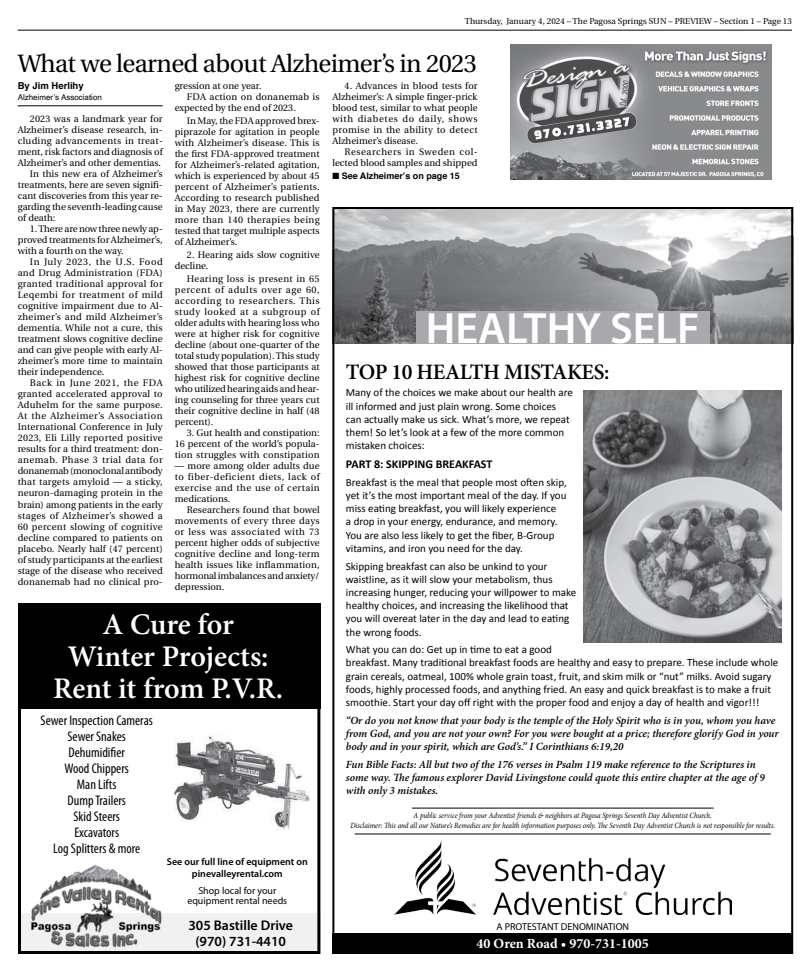
<style>
.page{position:relative;width:810px;height:972px;background:#fff}
.page>*{position:absolute;margin:0;border:0;box-sizing:border-box;transform-origin:0 0}
.t1{font:600 44px "Myriad Pro";color:#fff}
.t2{font:600 30px/32px "Minion Pro";letter-spacing:-.01em;color:#fff;text-align:center}
.t3{font:25px "Utopia";letter-spacing:-.025em;color:#000}
.t4{font:600 22px "Minion Pro";letter-spacing:-.02em;color:#000}
.t5{font:condensed 14px/16px "Myriad Pro";color:#000;text-align:center}
.t6{font:600 14px/16.8px "Myriad Pro";color:#000;text-align:center}
.t7{font:700 14px "Minion Pro";color:#fff}
.t8{font:700 12px "Calibri";color:#000}
.t9{font:11px/13.2px "Calibri";color:#000}
.t10{font:italic 600 11px/13.2px "Minion Pro";letter-spacing:-.005em;color:#000}
.t11{font:10px/10px "Myriad Pro";color:#000;text-align:center}
.t12{font:600 10px/12px "Myriad Pro";color:#000;text-align:center}
.t13{font:9.5px/11px "Utopia";color:#000;text-align:justify}
.t14{font:9.5px "Utopia";letter-spacing:.03em;color:#000}
.t15{font:700 9.5px "Helvetica";color:#000}
.t16{font:700 9px "Helvetica";color:#000}
.t17{font:8.5px "Utopia";color:#000}
.t18{font:italic 8px/9.6px "Minion Pro";letter-spacing:-.01em;color:#000;text-align:center;scale:.9 1}
.t19{font:8px "Helvetica";color:#000}
</style>
<div class="page">
<hr style="left:18px;top:30px;width:774px;height:1px;background:#000">
<img style="left:510px;top:45px;width:261px;height:135px">
<hr style="left:18px;top:106px;width:145px;height:1px;background:#000">
<div style="left:18px;top:913px;width:302px;height:41px;background:#f1f1f2"></div>
<div style="left:18px;top:603px;width:302px;height:351px;border:3px solid #000"></div>
<div style="left:18px;top:603px;width:302px;height:106px;background:#000"></div>
<img style="left:31px;top:865px;width:131px;height:83px">
<img style="left:175px;top:734px;width:134px;height:97px">
<img style="left:335px;top:210px;width:455px;height:134px">
<div style="left:332px;top:933px;width:461px;height:21px;background:#000"></div>
<div style="left:332px;top:207px;width:461px;height:747px;border:2px solid #000"></div>
<img style="left:395px;top:840px;width:337px;height:74px">
<hr style="left:355px;top:834px;width:416px;height:1px;background:#000">
<hr style="left:412px;top:808px;width:302px;height:1px;background:#000">
<div style="left:416px;top:311px;width:294px;height:33px;background:#a7a9ac"></div>
<img style="left:584px;top:391px;width:198px;height:252px">
<p class="t17" style="left:465px;top:17px;width:329px">Thursday, January 4, 2024 – The Pagosa Springs SUN – PREVIEW – Section 1 – Page 13</p>
<h3 class="t3" style="left:18px;top:50px;width:461px">What we learned about Alzheimer’s in 2023</h3>
<p class="t15" style="left:18px;top:77px;width:67px">By Jim Herlihy</p>
<p class="t19" style="left:18px;top:91px;width:86px">Alzheimer’s Association</p>
<p class="t13" style="left:30px;top:114px;width:134px">2023 was a landmark year for</p>
<p class="t13" style="left:18px;top:125px;width:146px">Alzheimer’s disease research, in-</p>
<p class="t14" style="left:18px;top:136px;width:147px">cluding advancements in treat-</p>
<p class="t13" style="left:18px;top:147px;width:146px">ment, risk factors and diagnosis of</p>
<p class="t13" style="left:18px;top:158px;width:145px">Alzheimer’s and other dementias.</p>
<p class="t13" style="left:30px;top:169px;width:134px">In this new era of Alzheimer’s</p>
<p class="t13" style="left:18px;top:180px;width:146px">treatments, here are seven signifi-</p>
<p class="t13" style="left:18px;top:191px;width:146px">cant discoveries from this year re-</p>
<p class="t13" style="left:18px;top:202px;width:146px">garding the seventh-leading cause</p>
<p class="t13" style="left:18px;top:213px;width:39px">of death:</p>
<p class="t13" style="left:18px;top:224px;width:146px;text-indent:12px">1. There are now three newly ap&shy;proved treatments for Alzheimer’s, with a fourth on the way.</p>
<p class="t13" style="left:18px;top:257px;width:147px;text-indent:12px">In July 2023, the U.S. Food and Drug Administration (FDA) granted traditional approval for Leqembi for treatment of mild cognitive impairment due to Al&shy;zheimer’s and mild Alzheimer’s dementia. While not a cure, this treatment slows cognitive decline and can give people with early Al&shy;zheimer’s more time to maintain their independence.</p>
<p class="t13" style="left:18px;top:378px;width:147px;text-indent:12px">Back in June 2021, the FDA granted accelerated approval to Aduhelm for the same purpose.<br>At the Alzheimer’s Association International Conference in July 2023, Eli Lilly reported positive results for a third treatment: don&shy;anemab. Phase 3 trial data for donanemab (monoclonal antibody that targets amyloid — a sticky, neuron-damaging protein in the brain) among patients in the early stages of Alzheimer’s showed a 60 percent slowing of cognitive decline compared to patients on placebo. Nearly half (47 percent) of study participants at the earliest stage of the disease who received donanemab had no clinical pro-</p>
<p class="t13" style="left:332px;top:81px;width:147px;text-indent:12px">4. Advances in blood tests for Alzheimer’s: A simple finger-prick blood test, similar to what people with diabetes do daily, shows promise in the ability to detect Alzheimer’s disease.</p>
<p class="t13" style="left:332px;top:147px;width:147px;text-align:right">Researchers in Sweden col&shy;lected blood samples and shipped</p>
<p class="t16" style="left:332px;top:168px;width:129px">■ See Alzheimer’s on page 15</p>
<p class="t13" style="left:175px;top:81px;width:88px">gression at one year.</p>
<p class="t13" style="left:187px;top:92px;width:134px">FDA action on donanemab is</p>
<p class="t13" style="left:175px;top:103px;width:123px">expected by the end of 2023.</p>
<p class="t13" style="left:175px;top:116px;width:147px;text-indent:12px">In May, the FDA approved brex&shy;piprazole for agitation in people with Alzheimer’s disease. This is the first FDA-approved treatment for Alzheimer’s-related agitation, which is experienced by about 45 percent of Alzheimer’s patients.<br>According to research published in May 2023, there are currently more than 140 therapies being tested that target multiple aspects of Alzheimer’s.</p>
<p class="t13" style="left:175px;top:250px;width:147px;text-indent:12px">2. Hearing aids slow cognitive decline.</p>
<p class="t13" style="left:175px;top:274px;width:147px;text-indent:12px">Hearing loss is present in 65 percent of adults over age 60, according to researchers. This study looked at a subgroup of older adults with hearing loss who were at higher risk for cognitive decline (about one-quarter of the total study population). This study showed that those participants at highest risk for cognitive decline who utilized hearing aids and hear&shy;ing counseling for three years cut their cognitive decline in half (48 percent).</p>
<p class="t13" style="left:175px;top:428px;width:146px;text-indent:12px">3. Gut health and constipation:<br>16 percent of the world’s popula&shy;tion struggles with constipation</p>
<p class="t13" style="left:175px;top:461px;width:147px">— more among older adults due to fiber-deficient diets, lack of exercise and the use of certain medications.</p>
<p class="t13" style="left:175px;top:505px;width:146px;text-indent:12px">Researchers found that bowel movements of every three days or less was associated with 73 percent higher odds of subjective cognitive decline and long-term health issues like inflammation, hormonal imbalances and anxiety/ depression.</p>
<h1 class="t1" style="left:426px;top:300px;width:275px">HEALTHY SELF</h1>
<h3 class="t4" style="left:346px;top:357px;width:265px">TOP 10 HEALTH MISTAKES:</h3>
<p class="t9" style="left:346px;top:386px;width:228px">Many of the choices we make about our health are ill informed and just plain wrong. Some choices can actually make us sick. What’s more, we repeat them! So let’s look at a few of the more common mistaken choices:</p>
<p class="t8" style="left:346px;top:456px;width:148px">PART 8: SKIPPING BREAKFAST</p>
<p class="t9" style="left:346px;top:475px;width:223px">Breakfast is the meal that people most often skip, yet it’s the most important meal of the day. If you miss eating breakfast, you will likely experience<br>a drop in your energy, endurance, and memory.<br>You are also less likely to get the fiber, B-Group vitamins, and iron you need for the day.</p>
<p class="t9" style="left:346px;top:559px;width:232px">Skipping breakfast can also be unkind to your waistline, as it will slow your metabolism, thus increasing hunger, reducing your willpower to make healthy choices, and increasing the likelihood that you will overeat later in the day and lead to eating the wrong foods.</p>
<p class="t9" style="left:346px;top:643px;width:434px">What you can do: Get up in time to eat a good<br>breakfast. Many traditional breakfast foods are healthy and easy to prepare. These include whole grain cereals, oatmeal, 100% whole grain toast, fruit, and skim milk or “nut” milks. Avoid sugary foods, highly processed foods, and anything fried. An easy and quick breakfast is to make a fruit smoothie. Start your day off right with the proper food and enjoy a day of health and vigor!!!</p>
<p class="t10" style="left:346px;top:714px;width:434px">“Or do you not know that your body is the temple of the Holy Spirit who is in you, whom you have from God, and you are not your own? For you were bought at a price; therefore glorify God in your body and in your spirit, which are God’s.” I Corinthians 6:19,20</p>
<p class="t10" style="left:346px;top:758px;width:421px">Fun Bible Facts: All but two of the 176 verses in Psalm 119 make reference to the Scriptures in some way. The famous explorer David Livingstone could quote this entire chapter at the age of 9 with only 3 mistakes.</p>
<p class="t18" style="left:350px;top:811px;width:473px">A public service from your Adventist friends &amp; neighbors at Pagosa Springs Seventh Day Adventist Church.<br>Disclaimer: This and all our Nature’s Remedies are for health information purposes only. The Seventh Day Adventist Church is not responsible for results.</p>
<h2 class="t2" style="left:53px;top:608px;width:231px">A Cure for<br>Winter Projects:<br>Rent it from P.V.R.</h2>
<h3 class="t5" style="left:41px;top:712px;width:114px">Sewer Inspection Cameras<br>Sewer Snakes<br>Dehumidifier<br>Wood Chippers<br>Man Lifts<br>Dump Trailers<br>Skid Steers<br>Excavators<br>Log Splitters &amp; more</h3>
<p class="t12" style="left:167px;top:856px;width:142px">See our full line of equipment on pinevalleyrental.com</p>
<p class="t11" style="left:187px;top:885px;width:101px">Shop local for your equipment rental needs</p>
<h3 class="t6" style="left:188px;top:916px;width:106px">305 Bastille Drive (970) 731-4410</h3>
<p class="t11" style="left:496px;top:921px;width:134px">A PROTESTANT DENOMINATION</p>
<h3 class="t7" style="left:477px;top:934px;width:174px">40 Oren Road • 970-731-1005</h3>
</div>
